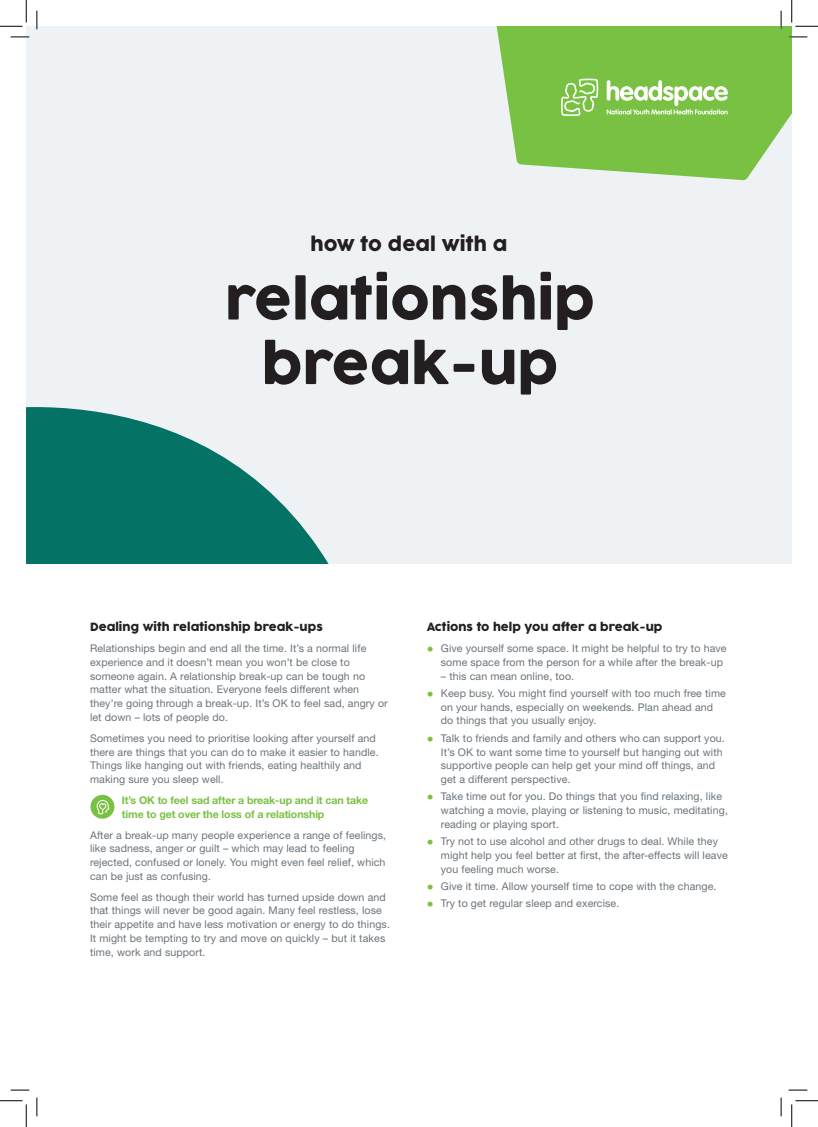
<style>
.page{position:relative;width:818px;height:1127px;background:#fff}
.page>*{position:absolute;margin:0;border:0;box-sizing:border-box;transform-origin:0 0}
.t1{font:53.75px/64.5px "Cocogoose Pro";color:#231f20;text-align:center}
.title_intro{font:18.75px "Cocogoose Pro";color:#231f20}
.heading{font:11.25px "Cocogoose Pro";color:#231f20}
.Body_copy{font:10.62px/13.8px "Helvetica Neue LT Std";letter-spacing:.01em;color:#6a747b}
.Body_copy_highlight{font:700 10.62px/13.8px "Helvetica Neue LT Std";letter-spacing:-.01em;color:#79c142}
.s1{font-size:13.75px;color:#79c142}
</style>
<div class="page">
<div style="left:26px;top:26px;width:766px;height:537px;background:#eff2f5"></div>
<svg style="left:26px;top:407px;width:302px;height:156px;fill:#057266"></svg>
<svg style="left:496px;top:26px;width:296px;height:154px;background:#88c759"></svg>
<svg style="left:561px;top:79px;width:37px;height:37px"></svg>
<svg style="left:607px;top:80px;width:121px;height:34px"></svg>
<div style="left:90px;top:794px;width:24px;height:24px;background:#79c142;border-radius:50%"></div>
<svg style="left:97px;top:799px;width:13px;height:15px"></svg>
<svg style="left:11px;top:36px;width:18px;height:2px"></svg>
<svg style="left:788px;top:36px;width:19px;height:2px"></svg>
<svg style="left:11px;top:1089px;width:18px;height:1px"></svg>
<svg style="left:788px;top:1089px;width:19px;height:1px"></svg>
<svg style="left:36px;top:11px;width:2px;height:18px"></svg>
<svg style="left:36px;top:1097px;width:2px;height:18px"></svg>
<svg style="left:780px;top:11px;width:2px;height:18px"></svg>
<svg style="left:780px;top:1097px;width:2px;height:18px"></svg>
<svg style="left:0;top:0;width:27px;height:27px"></svg>
<svg style="left:0;top:1100px;width:27px;height:26px"></svg>
<svg style="left:791px;top:0;width:27px;height:27px"></svg>
<svg style="left:791px;top:1100px;width:27px;height:26px"></svg>
<p class="title_intro" style="left:311px;top:232px;width:198px">how to deal with a</p>
<p class="t1" style="left:225px;top:269px;width:371px">relationship break-up</p>
<p class="heading" style="left:90px;top:619px;width:234px">Dealing with relationship break-ups</p>
<p class="Body_copy" style="left:90px;top:641px;width:299px">Relationships begin and end all the time. It’s a normal life experience and it doesn’t mean you won’t be close to someone again. A relationship break-up can be tough no matter what the situation. Everyone feels different when they’re going through a break-up. It’s OK to feel sad, angry or let down – lots of people do.</p>
<p class="Body_copy" style="left:90px;top:730px;width:290px">Sometimes you need to prioritise looking after yourself and there are things that you can do to make it easier to handle.<br>Things like hanging out with friends, eating healthily and making sure you sleep well.</p>
<p class="Body_copy_highlight" style="left:122px;top:792px;width:248px">It’s OK to feel sad after a break-up and it can take time to get over the loss of a relationship</p>
<p class="Body_copy" style="left:90px;top:827px;width:298px">After a break-up many people experience a range of feelings, like sadness, anger or guilt – which may lead to feeling rejected, confused or lonely. You might even feel relief, which can be just as confusing.</p>
<p class="Body_copy" style="left:90px;top:889px;width:301px">Some feel as though their world has turned upside down and that things will never be good again. Many feel restless, lose their appetite and have less motivation or energy to do things.<br>It might be tempting to try and move on quickly – but it takes time, work and support.</p>
<p class="heading" style="left:427px;top:619px;width:237px">Actions to help you after a break-up</p>
<p class="Body_copy" style="left:441px;top:641px;width:287px;text-indent:-14px"><span class="s1">•</span> Give yourself some space. It might be helpful to try to have some space from the person for a while after the break-up</p>
<p class="Body_copy" style="left:441px;top:668px;width:135px">– this can mean online, too.</p>
<p class="Body_copy" style="left:441px;top:686px;width:287px;text-indent:-14px"><span class="s1">•</span> Keep busy. You might find yourself with too much free time on your hands, especially on weekends. Plan ahead and do things that you usually enjoy.</p>
<p class="Body_copy" style="left:441px;top:730px;width:285px;text-indent:-14px"><span class="s1">•</span> Talk to friends and family and others who can support you.<br>It’s OK to want some time to yourself but hanging out with supportive people can help get your mind off things, and get a different perspective.</p>
<p class="Body_copy" style="left:441px;top:789px;width:289px;text-indent:-14px"><span class="s1">•</span> Take time out for you. Do things that you find relaxing, like watching a movie, playing or listening to music, meditating, reading or playing sport.</p>
<p class="Body_copy" style="left:441px;top:834px;width:288px;text-indent:-14px"><span class="s1">•</span> Try not to use alcohol and other drugs to deal. While they might help you feel better at first, the after-effects will leave you feeling much worse.</p>
<p class="Body_copy" style="left:427px;top:879px;width:291px"><span class="s1">•</span> Give it time. Allow yourself time to cope with the change.</p>
<p class="Body_copy" style="left:427px;top:896px;width:194px"><span class="s1">•</span> Try to get regular sleep and exercise.</p>
</div>
